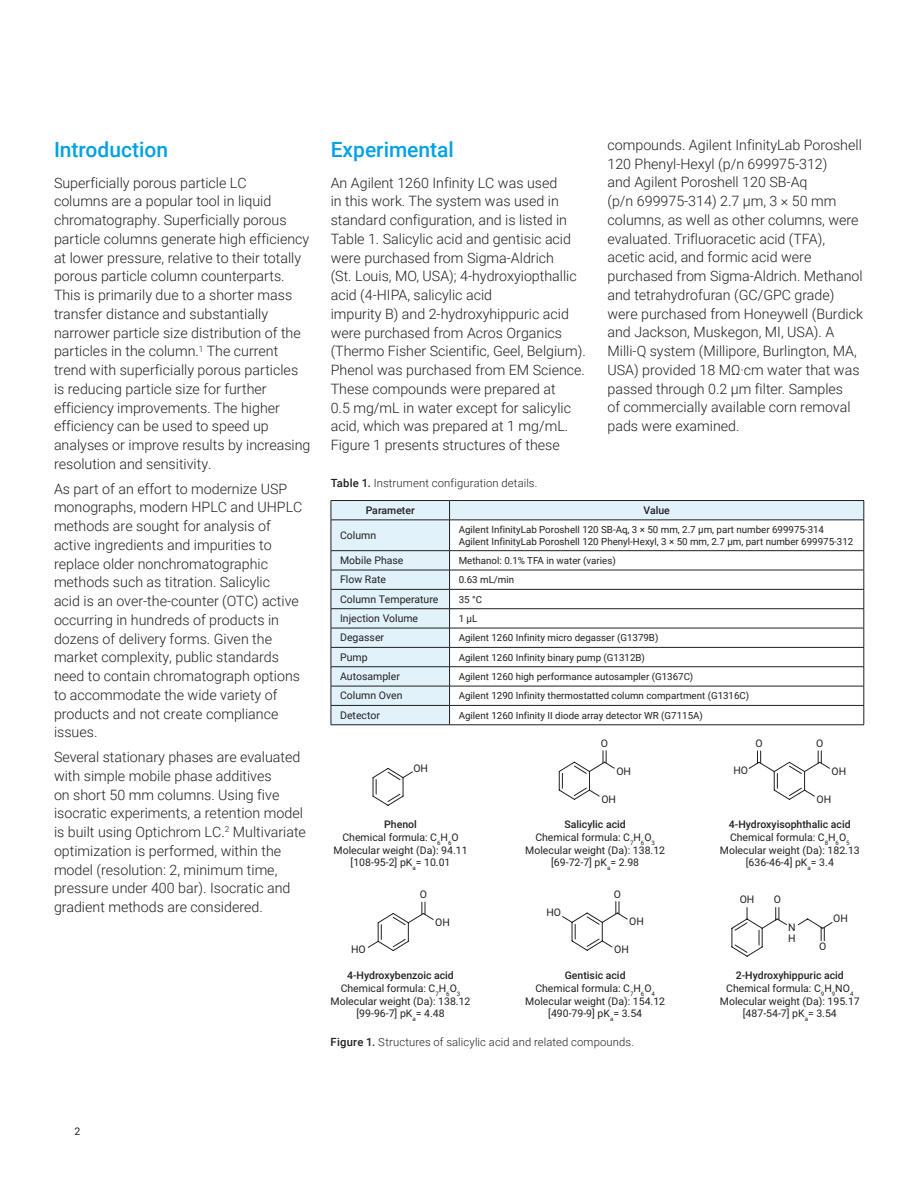
<style>
.page{position:relative;width:918px;height:1188px;background:#fff}
.page>*{position:absolute;margin:0;border:0;box-sizing:border-box;transform-origin:0 0}
.Header_1{font:500 21px "Roboto";color:#00a1e3}
.Text{font:300 14.25px/18.8px "Roboto";color:#231f20}
.t1{font:300 11.25px "Roboto";letter-spacing:.015em;color:#231f20}
.Table_text{font:10.5px/12.6px "Roboto";color:#231f20;text-align:center}
.Table_header{font:500 10.5px "Roboto";color:#231f20}
.Table_text_small_FL{font:9.75px/12px "Roboto";color:#231f20}
.s1{font-weight:500}
</style>
<div class="page">
<svg style="left:332px;top:501px;width:532px;height:224px"></svg>
<hr style="left:331px;top:550px;width:119px;height:1px;background:#231f20">
<hr style="left:450px;top:550px;width:414px;height:1px;background:#231f20">
<hr style="left:331px;top:570px;width:119px;height:1px;background:#231f20">
<hr style="left:450px;top:570px;width:414px;height:1px;background:#231f20">
<hr style="left:331px;top:589px;width:119px;height:1px;background:#231f20">
<hr style="left:450px;top:589px;width:414px;height:1px;background:#231f20">
<hr style="left:331px;top:608px;width:119px;height:1px;background:#231f20">
<hr style="left:450px;top:608px;width:414px;height:1px;background:#231f20">
<hr style="left:331px;top:628px;width:119px;height:1px;background:#231f20">
<hr style="left:450px;top:628px;width:414px;height:1px;background:#231f20">
<hr style="left:331px;top:647px;width:119px;height:1px;background:#231f20">
<hr style="left:450px;top:647px;width:414px;height:1px;background:#231f20">
<hr style="left:331px;top:666px;width:119px;height:1px;background:#231f20">
<hr style="left:450px;top:666px;width:414px;height:1px;background:#231f20">
<hr style="left:331px;top:686px;width:119px;height:1px;background:#231f20">
<hr style="left:450px;top:686px;width:414px;height:1px;background:#231f20">
<hr style="left:331px;top:705px;width:119px;height:1px;background:#231f20">
<hr style="left:450px;top:705px;width:414px;height:1px;background:#231f20">
<hr style="left:331px;top:520px;width:1px;height:30px;background:#231f20">
<svg style="left:331px;top:551px;width:1px;height:174px"></svg>
<hr style="left:331px;top:725px;width:119px;height:1px;background:#231f20">
<svg style="left:449px;top:501px;width:1px;height:19px"></svg>
<hr style="left:449px;top:520px;width:1px;height:30px;background:#231f20">
<hr style="left:864px;top:520px;width:1px;height:30px;background:#231f20">
<svg style="left:449px;top:551px;width:1px;height:174px"></svg>
<svg style="left:864px;top:551px;width:1px;height:174px"></svg>
<hr style="left:450px;top:725px;width:414px;height:1px;background:#231f20">
<hr style="left:331px;top:500px;width:119px;height:1px;background:#231f20">
<svg style="left:331px;top:501px;width:1px;height:19px"></svg>
<hr style="left:450px;top:500px;width:414px;height:1px;background:#231f20">
<svg style="left:864px;top:501px;width:1px;height:19px"></svg>
<hr style="left:331px;top:520px;width:119px;height:1px;background:#231f20">
<hr style="left:450px;top:520px;width:414px;height:1px;background:#231f20">
<svg style="left:367px;top:768px;width:67px;height:183px"></svg>
<svg style="left:558px;top:751px;width:70px;height:200px"></svg>
<svg style="left:731px;top:751px;width:102px;height:206px"></svg>
<p class="Header_1" style="left:54px;top:135px;width:116px">Introduction</p>
<p class="Text" style="left:54px;top:173px;width:258px">Superficially porous particle LC<br>columns are a popular tool in liquid chromatography. Superficially porous particle columns generate high efficiency at lower pressure, relative to their totally porous particle column counterparts.<br>This is primarily due to a shorter mass transfer distance and substantially narrower particle size distribution of the particles in the column.<sup>1</sup> The current trend with superficially porous particles is reducing particle size for further efficiency improvements. The higher efficiency can be used to speed up analyses or improve results by increasing resolution and sensitivity.</p>
<p class="Text" style="left:54px;top:479px;width:250px">As part of an effort to modernize USP monographs, modern HPLC and UHPLC methods are sought for analysis of active ingredients and impurities to replace older nonchromatographic methods such as titration. Salicylic<br>acid is an over-the-counter (OTC) active occurring in hundreds of products in dozens of delivery forms. Given the market complexity, public standards need to contain chromatograph options to accommodate the wide variety of products and not create compliance issues.</p>
<p class="Text" style="left:54px;top:747px;width:253px">Several stationary phases are evaluated with simple mobile phase additives<br>on short 50 mm columns. Using five isocratic experiments, a retention model is built using Optichrom LC.<sup>2</sup> Multivariate optimization is performed, within the model (resolution: 2, minimum time, pressure under 400 bar). Isocratic and gradient methods are considered.</p>
<p class="Header_1" style="left:331px;top:135px;width:125px">Experimental</p>
<p class="Text" style="left:331px;top:173px;width:257px">An Agilent 1260 Infinity LC was used<br>in this work. The system was used in standard configuration, and is listed in Table 1. Salicylic acid and gentisic acid were purchased from Sigma-Aldrich<br>(St. Louis, MO, USA); 4-hydroxyiopthallic acid (4-HIPA, salicylic acid<br>impurity B) and 2-hydroxyhippuric acid were purchased from Acros Organics (Thermo Fisher Scientific, Geel, Belgium).<br>Phenol was purchased from EM Science.<br>These compounds were prepared at<br>0.5 mg/mL in water except for salicylic acid, which was prepared at 1 mg/mL.<br>Figure 1 presents structures of these</p>
<p class="Text" style="left:608px;top:135px;width:257px">compounds. Agilent InfinityLab Poroshell 120 Phenyl-Hexyl (p/n 699975-312)<br>and Agilent Poroshell 120 SB-Aq<br>(p/n 699975-314) 2.7 μm, 3 × 50 mm columns, as well as other columns, were evaluated. Trifluoracetic acid (TFA), acetic acid, and formic acid were purchased from Sigma-Aldrich. Methanol and tetrahydrofuran (GC/GPC grade) were purchased from Honeywell (Burdick and Jackson, Muskegon, MI, USA). A Milli-Q system (Millipore, Burlington, MA, USA) provided 18 MΩ·cm water that was passed through 0.2 µm filter. Samples<br>of commercially available corn removal pads were examined.</p>
<p class="t1" style="left:331px;top:475px;width:208px"><span class="s1">Table 1.</span> Instrument configuration details.</p>
<p class="Table_header" style="left:366px;top:503px;width:51px">Parameter</p>
<p class="Table_header" style="left:643px;top:503px;width:28px">Value</p>
<p class="Table_text" style="left:340px;top:529px;width:38px">Column</p>
<p class="Table_text_small_FL" style="left:459px;top:523px;width:396px">Agilent InfinityLab Poroshell 120 SB-Aq, 3 × 50 mm, 2.7 µm, part number 699975-314<br>Agilent InfinityLab Poroshell 120 Phenyl-Hexyl, 3 × 50 mm, 2.7 µm, part number 699975-312</p>
<p class="Table_text" style="left:340px;top:554px;width:65px">Mobile Phase</p>
<p class="Table_text_small_FL" style="left:459px;top:554px;width:159px">Methanol: 0.1% TFA in water (varies)</p>
<p class="Table_text" style="left:340px;top:573px;width:48px">Flow Rate</p>
<p class="Table_text_small_FL" style="left:459px;top:573px;width:57px">0.63 mL/min</p>
<p class="Table_text" style="left:340px;top:592px;width:100px">Column Temperature</p>
<p class="Table_text_small_FL" style="left:459px;top:593px;width:25px">35 °C</p>
<p class="Table_text" style="left:340px;top:612px;width:80px">Injection Volume</p>
<p class="Table_text_small_FL" style="left:459px;top:612px;width:20px">1 µL</p>
<p class="Table_text" style="left:340px;top:631px;width:46px">Degasser</p>
<p class="Table_text_small_FL" style="left:459px;top:631px;width:201px">Agilent 1260 Infinity micro degasser (G1379B)</p>
<p class="Table_text" style="left:340px;top:650px;width:29px">Pump</p>
<p class="Table_text_small_FL" style="left:459px;top:651px;width:188px">Agilent 1260 Infinity binary pump (G1312B)</p>
<p class="Table_text" style="left:340px;top:670px;width:61px">Autosampler</p>
<p class="Table_text_small_FL" style="left:459px;top:670px;width:236px">Agilent 1260 high performance autosampler (G1367C)</p>
<p class="Table_text" style="left:340px;top:689px;width:64px">Column Oven</p>
<p class="Table_text_small_FL" style="left:459px;top:689px;width:292px">Agilent 1290 Infinity thermostatted column compartment (G1316C)</p>
<p class="Table_text" style="left:340px;top:708px;width:41px">Detector</p>
<p class="Table_text_small_FL" style="left:459px;top:709px;width:246px">Agilent 1260 Infinity II diode array detector WR (G7115A)</p>
<p class="Table_text" style="left:601px;top:737px;width:9px">O</p>
<p class="Table_text" style="left:755px;top:737px;width:9px">O</p>
<p class="Table_text" style="left:816px;top:737px;width:9px">O</p>
<p class="Table_text" style="left:413px;top:762px;width:16px">OH</p>
<p class="Table_text" style="left:616px;top:765px;width:16px">OH</p>
<p class="Table_text" style="left:733px;top:765px;width:16px">HO</p>
<p class="Table_text" style="left:832px;top:765px;width:16px">OH</p>
<p class="Table_text" style="left:601px;top:793px;width:16px">OH</p>
<p class="Table_text" style="left:816px;top:793px;width:16px">OH</p>
<p class="Table_text" style="left:334px;top:819px;width:136px"><span class="s1">Phenol<br></span>Chemical formula: C<sub>6</sub>H<sub>6</sub>O<br>Molecular weight (Da): 94.11 [108-95-2] pK<sub>a</sub>= 10.01</p>
<p class="Table_text" style="left:525px;top:819px;width:141px"><span class="s1">Salicylic acid<br></span>Chemical formula: C<sub>7</sub>H<sub>6</sub>O<sub>3<br></sub>Molecular weight (Da): 138.12 [69-72-7] pK<sub>a</sub>= 2.98</p>
<p class="Table_text" style="left:720px;top:819px;width:141px"><span class="s1">4-Hydroxyisophthalic acid<br></span>Chemical formula: C<sub>8</sub>H<sub>6</sub>O<sub>5<br></sub>Molecular weight (Da): 182.13 [636-46-4] pK<sub>a</sub>= 3.4</p>
<p class="Table_text" style="left:420px;top:889px;width:9px">O</p>
<p class="Table_text" style="left:614px;top:888px;width:9px">O</p>
<p class="Table_text" style="left:740px;top:894px;width:16px">OH</p>
<p class="Table_text" style="left:774px;top:894px;width:9px">O</p>
<p class="Table_text" style="left:351px;top:944px;width:16px">HO</p>
<p class="Table_text" style="left:435px;top:917px;width:16px">OH</p>
<p class="Table_text" style="left:546px;top:906px;width:16px">HO</p>
<p class="Table_text" style="left:629px;top:916px;width:16px">OH</p>
<p class="Table_text" style="left:614px;top:944px;width:16px">OH</p>
<p class="Table_text" style="left:788px;top:923px;width:9px;line-height:10.8px;text-align:left">N<br>H</p>
<p class="Table_text" style="left:833px;top:913px;width:16px">OH</p>
<p class="Table_text" style="left:819px;top:941px;width:9px">O</p>
<p class="Table_text" style="left:331px;top:970px;width:141px"><span class="s1">4-Hydroxybenzoic acid<br></span>Chemical formula: C<sub>7</sub>H<sub>6</sub>O<sub>3<br></sub>Molecular weight (Da): 138.12 [99-96-7] pK<sub>a</sub>= 4.48</p>
<p class="Table_text" style="left:525px;top:970px;width:141px"><span class="s1">Gentisic acid<br></span>Chemical formula: C<sub>7</sub>H<sub>6</sub>O<sub>4<br></sub>Molecular weight (Da): 154.12 [490-79-9] pK<sub>a</sub>= 3.54</p>
<p class="Table_text" style="left:720px;top:970px;width:141px"><span class="s1">2-Hydroxyhippuric acid<br></span>Chemical formula: C<sub>9</sub>H<sub>9</sub>NO<sub>4<br></sub>Molecular weight (Da): 195.17 [487-54-7] pK<sub>a</sub>= 3.54</p>
<p class="t1" style="left:331px;top:1034px;width:305px"><span class="s1">Figure 1.</span> Structures of salicylic acid and related compounds.</p>
<p class="Table_text" style="left:75px;top:1125px;width:7px">2</p>
</div>
